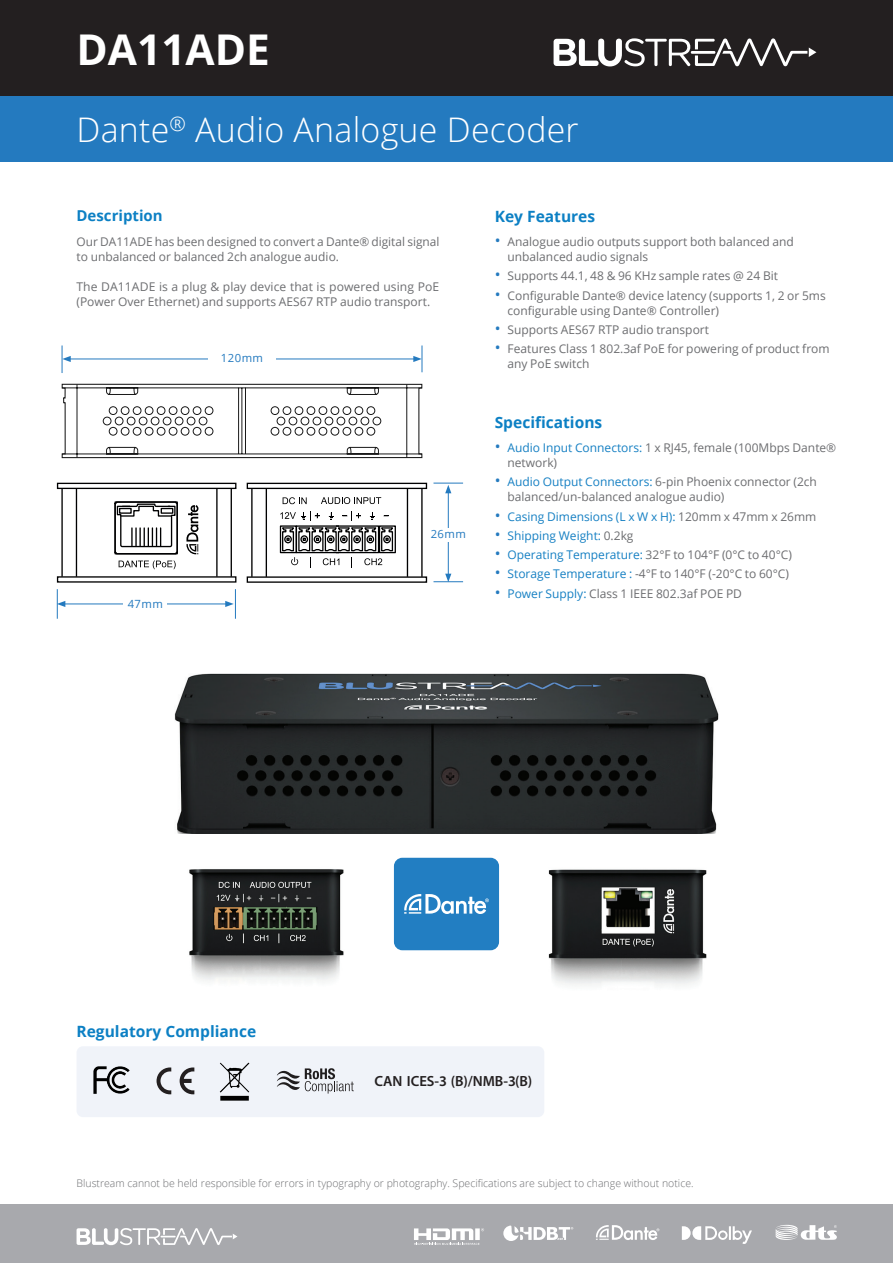
<style>
.page{position:relative;width:893px;height:1263px;background:#fff}
.page>*{position:absolute;margin:0;border:0;box-sizing:border-box;transform-origin:0 0}
.t1{font:700 42.45px "Open Sans";color:#fff}
.t2{font:300 33.9px "Open Sans";letter-spacing:.005em;color:#fff}
.t3{font:700 15.6px "Open Sans";color:#0c80c4}
.t4{font:700 15px "Open Sans";color:#0c80c4}
.t5{font:600 14.7px "Myriad Pro";color:#231f20}
.t6{font:12px/15px "Open Sans";color:#6c6d70}
.t7{font:12px "Open Sans";color:#1680c3}
.t8{font:11.25px "Open Sans";letter-spacing:.04em;color:#247abf}
.t9{font:300 10.5px "Open Sans";color:#6c6d70}
.s1{font-size:15.6px;color:#247abf}
.s2{color:#1680c3}
.s3{color:#6c6d70}
</style>
<div class="page">
<div style="left:0;top:0;width:893px;height:96px;background:#231f20"></div>
<div style="left:0;top:96px;width:893px;height:66px;background:#247abf"></div>
<div style="left:0;top:1205px;width:893px;height:58px;background:#a8a9ad"></div>
<svg style="left:77px;top:1228px;width:160px;height:18px"></svg>
<svg style="left:503px;top:1225px;width:70px;height:16px"></svg>
<svg style="left:414px;top:1228px;width:70px;height:17px"></svg>
<svg style="left:596px;top:1225px;width:63px;height:15px"></svg>
<svg style="left:682px;top:1226px;width:70px;height:18px"></svg>
<svg style="left:776px;top:1225px;width:61px;height:15px"></svg>
<svg style="left:554px;top:38px;width:262px;height:29px"></svg>
<div style="left:394px;top:858px;width:105px;height:92px;background:#227ec2;border-radius:8px"></div>
<svg style="left:404px;top:894px;width:85px;height:20px"></svg>
<img style="left:189px;top:869px;width:155px;height:112px">
<img style="left:548px;top:869px;width:159px;height:116px">
<img style="left:174px;top:673px;width:545px;height:161px">
<div style="left:77px;top:1046px;width:467px;height:71px;background:#f0f3f9;border-radius:6px"></div>
<svg style="left:157px;top:1067px;width:14px;height:27px"></svg>
<svg style="left:180px;top:1067px;width:14px;height:27px"></svg>
<img style="left:93px;top:1066px;width:37px;height:28px">
<img style="left:219px;top:1062px;width:31px;height:38px">
<svg style="left:277px;top:1068px;width:77px;height:25px"></svg>
<svg style="left:61px;top:383px;width:362px;height:76px"></svg>
<hr style="left:68px;top:359px;width:348px;height:1px;background:#247abf">
<svg style="left:62px;top:345px;width:9px;height:28px"></svg>
<svg style="left:413px;top:345px;width:10px;height:27px"></svg>
<div style="left:208px;top:353px;width:68px;height:13px;background:#fff"></div>
<hr style="left:433px;top:483px;width:30px;height:1px;background:#247abf">
<hr style="left:235px;top:589px;width:1px;height:30px;background:#247abf">
<hr style="left:433px;top:581px;width:30px;height:1px;background:#247abf">
<hr style="left:57px;top:589px;width:1px;height:30px;background:#247abf">
<hr style="left:448px;top:491px;width:1px;height:85px;background:#247abf">
<svg style="left:445px;top:574px;width:6px;height:8px"></svg>
<svg style="left:445px;top:485px;width:6px;height:8px"></svg>
<hr style="left:63px;top:603px;width:165px;height:1px;background:#247abf">
<svg style="left:57px;top:601px;width:8px;height:6px"></svg>
<svg style="left:225px;top:601px;width:9px;height:6px"></svg>
<div style="left:426px;top:528px;width:44px;height:13px;background:#fff"></div>
<div style="left:123px;top:598px;width:44px;height:14px;background:#fff"></div>
<svg style="left:186px;top:505px;width:12px;height:49px"></svg>
<div style="left:57px;top:483px;width:179px;height:6px;border:1px solid #000001"></div>
<hr style="left:61px;top:489px;width:2px;height:88px;background:#000001">
<hr style="left:76px;top:489px;width:1px;height:88px;background:#000001">
<hr style="left:216px;top:489px;width:2px;height:88px;background:#000001">
<hr style="left:231px;top:489px;width:1px;height:88px;background:#000001">
<svg style="left:114px;top:501px;width:64px;height:68px"></svg>
<svg style="left:283px;top:497px;width:24px;height:7px"></svg>
<svg style="left:329px;top:512px;width:5px;height:8px"></svg>
<svg style="left:342px;top:511px;width:19px;height:10px"></svg>
<svg style="left:370px;top:512px;width:5px;height:8px"></svg>
<svg style="left:280px;top:511px;width:40px;height:10px"></svg>
<div style="left:247px;top:576px;width:180px;height:7px;border:1px solid #000001"></div>
<div style="left:247px;top:483px;width:180px;height:6px;border:1px solid #000001"></div>
<hr style="left:251px;top:489px;width:2px;height:88px;background:#000001">
<hr style="left:266px;top:489px;width:1px;height:88px;background:#000001">
<hr style="left:407px;top:489px;width:1px;height:88px;background:#000001">
<hr style="left:421px;top:489px;width:2px;height:88px;background:#000001">
<div style="left:379px;top:525px;width:17px;height:28px;border:1px solid #000001"></div>
<svg style="left:280px;top:527px;width:115px;height:41px"></svg>
<svg style="left:321px;top:497px;width:60px;height:7px"></svg>
<h1 class="t1" style="left:77px;top:19px;width:195px">DA11ADE</h1>
<h2 class="t2" style="left:77px;top:106px;width:504px">Dante<sup>®</sup> Audio Analogue Decoder</h2>
<p class="t4" style="left:77px;top:205px;width:88px">Description</p>
<p class="t6" style="left:77px;top:234px;width:364px">Our DA11ADE has been designed to convert a Dante® digital signal to unbalanced or balanced 2ch analogue audio.</p>
<p class="t6" style="left:77px;top:279px;width:364px">The DA11ADE is a plug &amp; play device that is powered using PoE (Power Over Ethernet) and supports AES67 RTP audio transport.</p>
<p class="t8" style="left:221px;top:351px;width:44px">120mm</p>
<p class="t8" style="left:128px;top:596px;width:37px">47mm</p>
<p class="t8" style="left:431px;top:526px;width:37px">26mm</p>
<h3 class="t3" style="left:495px;top:205px;width:102px">Key Features</h3>
<p class="t6" style="left:507px;top:234px;width:288px;text-indent:-13px"><span class="s1">•</span> Analogue audio outputs support both balanced and unbalanced audio signals</p>
<p class="t6" style="left:495px;top:268px;width:285px"><span class="s1">•</span> Supports 44.1, 48 &amp; 96 KHz sample rates @ 24 Bit</p>
<p class="t6" style="left:507px;top:288px;width:320px;text-indent:-13px"><span class="s1">•</span> Configurable Dante® device latency (supports 1, 2 or 5ms configurable using Dante® Controller)</p>
<p class="t6" style="left:495px;top:322px;width:216px"><span class="s1">•</span> Supports AES67 RTP audio transport</p>
<p class="t6" style="left:507px;top:341px;width:324px;text-indent:-13px"><span class="s1">•</span> Features Class 1 802.3af PoE for powering of product from any PoE switch</p>
<h3 class="t3" style="left:495px;top:411px;width:109px">Specifications</h3>
<p class="t6" style="left:507px;top:440px;width:330px;text-indent:-13px"><span class="s1">•</span> <span class="s2">Audio Input Connectors:</span> 1 x RJ45, female (100Mbps Dante® network)</p>
<p class="t6" style="left:507px;top:474px;width:311px;text-indent:-13px"><span class="s1">•</span> <span class="s2">Audio Output Connectors:</span> 6-pin Phoenix connector (2ch balanced/un-balanced analogue audio)</p>
<p class="t7" style="left:495px;top:508px;width:323px"><span class="s1">•</span> Casing Dimensions (L x W x H): <span class="s3">120mm x 47mm x 26mm</span></p>
<p class="t7" style="left:495px;top:527px;width:140px"><span class="s1">•</span> Shipping Weight: <span class="s3">0.2kg</span></p>
<p class="t6" style="left:495px;top:547px;width:299px"><span class="s1">•</span> <span class="s2">Operating Temperature:</span> 32°F to 104°F (0°C to 40°C)</p>
<p class="t6" style="left:495px;top:566px;width:296px"><span class="s1">•</span> <span class="s2">Storage Temperature :</span> -4°F to 140°F (-20°C to 60°C)</p>
<p class="t6" style="left:495px;top:585px;width:249px"><span class="s1">•</span> <span class="s2">Power Supply:</span> Class 1 IEEE 802.3af POE PD</p>
<h3 class="t3" style="left:77px;top:1020px;width:181px">Regulatory Compliance</h3>
<p class="t5" style="left:375px;top:1072px;width:159px">CAN ICES-3 (B)/NMB-3(B)</p>
<p class="t9" style="left:77px;top:1175px;width:619px">Blustream cannot be held responsible for errors in typography or photography. Specifications are subject to change without notice.</p>
</div>
